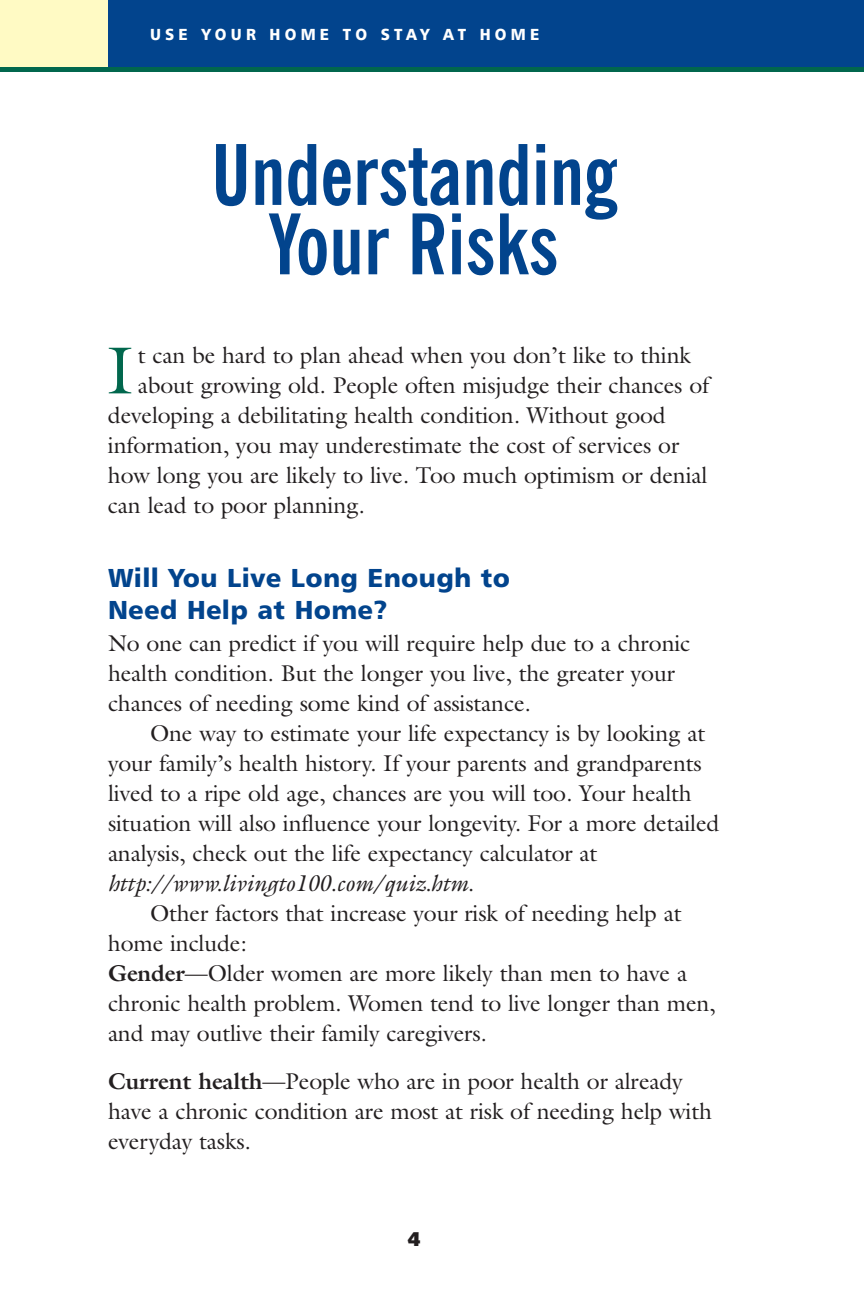
<style>
.page{position:relative;width:864px;height:1296px;background:#fff}
.page>*{position:absolute;margin:0;border:0;box-sizing:border-box;transform-origin:0 0}
.t1{font:700 condensed 83.2px/69.4px "News Gothic BT";color:#02448d;text-align:center;scale:.94 1}
.t2{font:67.2px "Galliard";color:#01674d}
.t3{font:26px/32px "Humanist 777 BT Black B";letter-spacing:.01em;color:#02448d}
.t4{font:23px/30px "Galliard";letter-spacing:-.005em;color:#231f20}
.t5{font:italic 23px "Galliard";letter-spacing:-.005em;color:#231f20}
.t6{font:20px "Humanist 531 BT Ultra Black A";color:#231f20}
.t7{font:16px "Humanist 777 BT Black B";letter-spacing:.275em;color:#fff;scale:.95 1}
.s1{font-style:normal}
.s2{font-weight:700}
</style>
<div class="page">
<div style="left:0;top:0;width:108px;height:72px;background:#fffac4"></div>
<div style="left:108px;top:0;width:756px;height:72px;background:#02448d"></div>
<div style="left:0;top:67px;width:864px;height:5px;background:#01674d"></div>
<p class="t7" style="left:150px;top:28px;width:411px">USE YOUR HOME TO STAY AT HOME</p>
<h1 class="t1" style="left:211px;top:147px;width:433px">Understanding<br>Your Risks</h1>
<h2 class="t2" style="left:107px;top:331px;width:28px">I</h2>
<p class="t4" style="left:138px;top:340px;width:555px">t can be hard to plan ahead when you don’t like to think</p>
<p class="t4" style="left:138px;top:370px;width:573px">about growing old. People often misjudge their chances of</p>
<p class="t4" style="left:108px;top:400px;width:559px">developing a debilitating health condition. Without good</p>
<p class="t4" style="left:108px;top:430px;width:573px">information, you may underestimate the cost of services or</p>
<p class="t4" style="left:108px;top:460px;width:601px">how long you are likely to live. Too much optimism or denial</p>
<p class="t4" style="left:108px;top:490px;width:258px">can lead to poor planning.</p>
<p class="t3" style="left:108px;top:564px;width:404px">Will You Live Long Enough to<br>Need Help at Home?</p>
<p class="t4" style="left:108px;top:628px;width:584px">No one can predict if you will require help due to a chronic health condition. But the longer you live, the greater your chances of needing some kind of assistance.</p>
<p class="t4" style="left:150px;top:718px;width:557px">One way to estimate your life expectancy is by looking at</p>
<p class="t4" style="left:108px;top:748px;width:595px">your family’s health history. If your parents and grandparents</p>
<p class="t4" style="left:108px;top:778px;width:585px">lived to a ripe old age, chances are you will too. Your health</p>
<p class="t4" style="left:108px;top:808px;width:613px">situation will also influence your longevity. For a more detailed</p>
<p class="t4" style="left:108px;top:838px;width:491px">analysis, check out the life expectancy calculator at</p>
<p class="t5" style="left:108px;top:870px;width:368px">http://www.livingto100.com/quiz.htm<span class="s1">.</span></p>
<p class="t4" style="left:150px;top:898px;width:533px">Other factors that increase your risk of needing help at</p>
<p class="t4" style="left:108px;top:928px;width:140px">home include:</p>
<p class="t4" style="left:108px;top:958px;width:581px"><span class="s2">Gender</span>—Older women are more likely than men to have a</p>
<p class="t4" style="left:108px;top:988px;width:609px">chronic health problem. Women tend to live longer than men,</p>
<p class="t4" style="left:108px;top:1018px;width:380px">and may outlive their family caregivers.</p>
<p class="t4" style="left:108px;top:1066px;width:606px"><span class="s2">Current health</span>—People who are in poor health or already have a chronic condition are most at risk of needing help with everyday tasks.</p>
<p class="t6" style="left:407px;top:1232px;width:15px">4</p>
</div>
